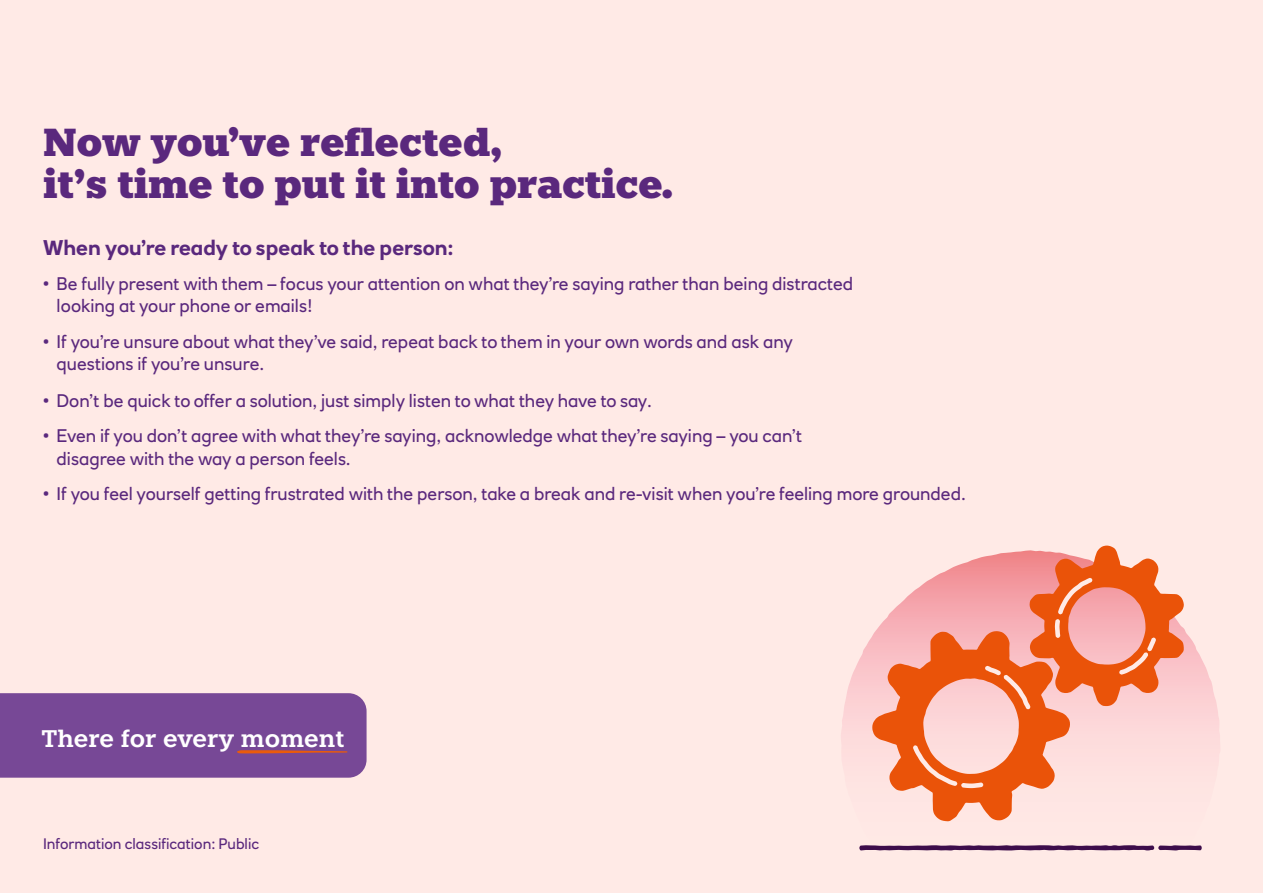
<style>
.page{position:relative;width:1263px;height:893px;background:#ffeae6}
.page>*{position:absolute;margin:0;border:0;box-sizing:border-box;transform-origin:0 0}
.t1{font:900 39px/42px "Knile";letter-spacing:-.01em;color:#5a287d}
.t2{font:600 24px "Knile";color:#fff}
.t3{font:700 21px "RN House Sans";color:#5a287d}
.t4{font:18px/22.5px "RN House Sans";color:#5a287d}
.t5{font:15px "RN House Sans";color:#5a287d}
</style>
<div class="page">
<img style="left:841px;top:637px;width:108px;height:185px">
<svg style="left:859px;top:845px;width:343px;height:5px;background:#572b60"></svg>
<svg style="left:872px;top:546px;width:312px;height:275px"></svg>
<div style="left:0;top:693px;width:367px;height:85px;background:#774896"></div>
<h1 class="t1" style="left:43px;top:122px;width:632px">Now you’ve reflected,<br>it’s time to put it into practice.</h1>
<p class="t3" style="left:43px;top:234px;width:412px">When you’re ready to speak to the person:</p>
<p class="t4" style="left:57px;top:272px;width:798px;text-indent:-14px">• Be fully present with them – focus your attention on what they’re saying rather than being distracted looking at your phone or emails!</p>
<p class="t4" style="left:57px;top:330px;width:738px;text-indent:-14px">• If you’re unsure about what they’ve said, repeat back to them in your own words and ask any questions if you’re unsure.</p>
<p class="t4" style="left:43px;top:389px;width:610px">• Don’t be quick to offer a solution, just simply listen to what they have to say.</p>
<p class="t4" style="left:57px;top:424px;width:747px;text-indent:-14px">• Even if you don’t agree with what they’re saying, acknowledge what they’re saying – you can’t disagree with the way a person feels.</p>
<p class="t4" style="left:43px;top:482px;width:924px">• If you feel yourself getting frustrated with the person, take a break and re-visit when you’re feeling more grounded.</p>
<h2 class="t2" style="left:41px;top:724px;width:304px">There for every moment</h2>
<p class="t5" style="left:43px;top:835px;width:218px">Information classification: Public</p>
</div>
